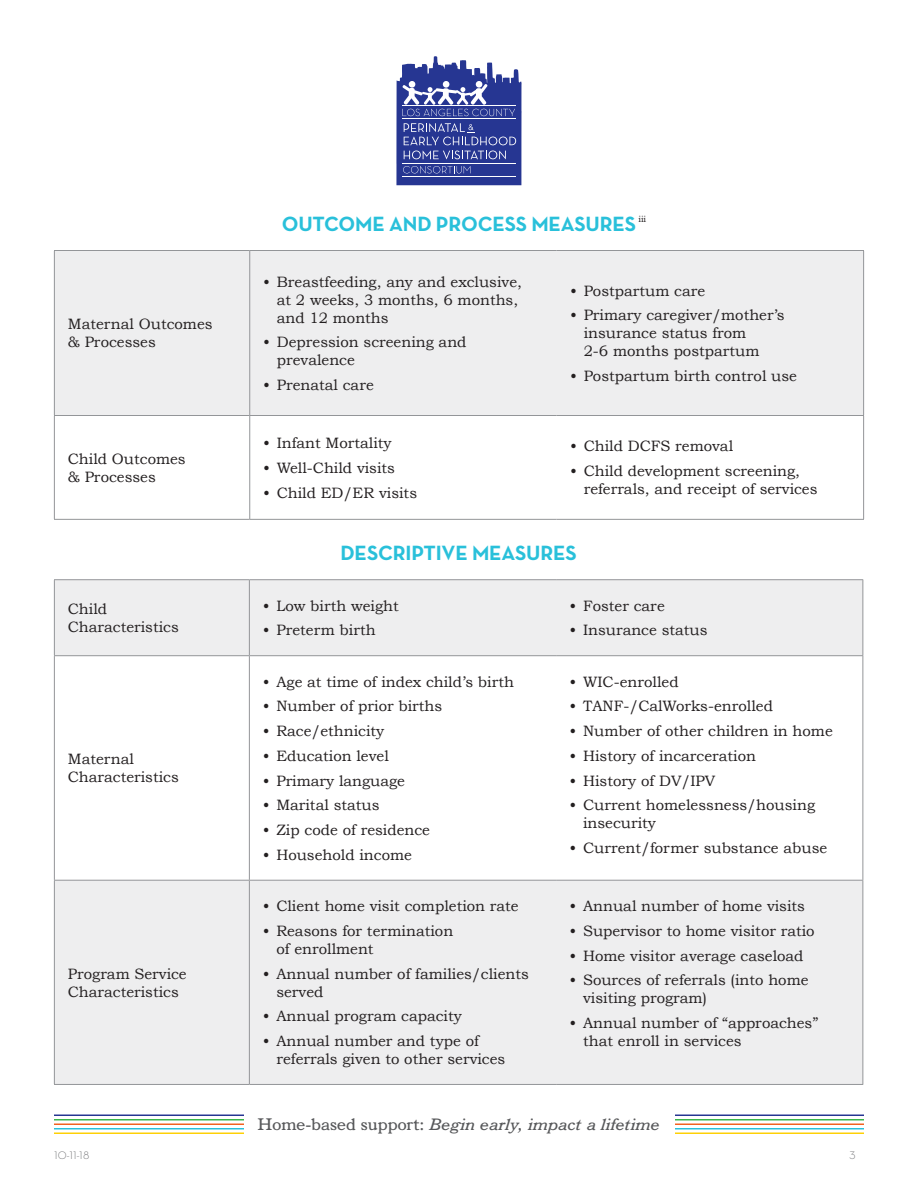
<style>
.page{position:relative;width:918px;height:1188px;background:#fff}
.page>*{position:absolute;margin:0;border:0;box-sizing:border-box;transform-origin:0 0}
.subhead{font:700 21px "Neutra Text";letter-spacing:-.01em;color:#29c0da}
.t1{font:italic 18px "Bookman BT";color:#57585a}
.Body_Copy{font:15px/18px "Bookman Old Style";color:#231f20}
.t2{font:300 15px "Neutra Disp";color:#6c6d70}
.Body_Copy-2{font:8.7px "Bookman Old Style";color:#231f20}
.s1{font-style:normal}
</style>
<div class="page">
<hr style="left:54px;top:1114px;width:810px;height:2px;background:#263692">
<hr style="left:54px;top:1119px;width:810px;height:1px;background:#3ab54a">
<hr style="left:54px;top:1124px;width:810px;height:1px;background:#f26221">
<hr style="left:54px;top:1128px;width:810px;height:2px;background:#29c0da">
<hr style="left:54px;top:1132px;width:810px;height:2px;background:#fed006">
<div style="left:244px;top:1111px;width:430px;height:26px;background:#fff"></div>
<svg style="left:396px;top:56px;width:126px;height:129px"></svg>
<div style="left:55px;top:251px;width:808px;height:164px;background:#eeeeef"></div>
<hr style="left:54px;top:250px;width:196px;height:1px;background:#939598">
<hr style="left:54px;top:251px;width:1px;height:164px;background:#939598">
<hr style="left:250px;top:250px;width:307px;height:1px;background:#939598">
<hr style="left:249px;top:251px;width:1px;height:164px;background:#939598">
<hr style="left:557px;top:250px;width:307px;height:1px;background:#939598">
<hr style="left:863px;top:251px;width:1px;height:164px;background:#939598">
<hr style="left:54px;top:415px;width:196px;height:1px;background:#939598">
<hr style="left:54px;top:416px;width:1px;height:103px;background:#939598">
<hr style="left:250px;top:415px;width:307px;height:1px;background:#939598">
<hr style="left:249px;top:416px;width:1px;height:103px;background:#939598">
<hr style="left:557px;top:415px;width:307px;height:1px;background:#939598">
<hr style="left:863px;top:416px;width:1px;height:103px;background:#939598">
<hr style="left:54px;top:519px;width:196px;height:1px;background:#939598">
<hr style="left:250px;top:519px;width:307px;height:1px;background:#939598">
<hr style="left:557px;top:519px;width:307px;height:1px;background:#939598">
<svg style="left:55px;top:580px;width:807px;height:504px;fill:#eeeeef"></svg>
<hr style="left:54px;top:579px;width:195px;height:1px;background:#939598">
<hr style="left:54px;top:580px;width:1px;height:75px;background:#939598">
<hr style="left:249px;top:579px;width:307px;height:1px;background:#939598">
<hr style="left:249px;top:580px;width:1px;height:75px;background:#939598">
<hr style="left:556px;top:579px;width:307px;height:1px;background:#939598">
<hr style="left:862px;top:580px;width:1px;height:75px;background:#939598">
<hr style="left:54px;top:655px;width:195px;height:1px;background:#939598">
<hr style="left:54px;top:656px;width:1px;height:224px;background:#939598">
<hr style="left:249px;top:655px;width:307px;height:1px;background:#939598">
<hr style="left:249px;top:656px;width:1px;height:224px;background:#939598">
<hr style="left:556px;top:655px;width:307px;height:1px;background:#939598">
<hr style="left:862px;top:656px;width:1px;height:224px;background:#939598">
<hr style="left:54px;top:880px;width:195px;height:1px;background:#939598">
<hr style="left:54px;top:881px;width:1px;height:203px;background:#939598">
<hr style="left:249px;top:880px;width:307px;height:1px;background:#939598">
<hr style="left:249px;top:881px;width:1px;height:203px;background:#939598">
<hr style="left:556px;top:880px;width:307px;height:1px;background:#939598">
<hr style="left:862px;top:881px;width:1px;height:203px;background:#939598">
<hr style="left:54px;top:1084px;width:195px;height:1px;background:#939598">
<hr style="left:249px;top:1084px;width:307px;height:1px;background:#939598">
<hr style="left:556px;top:1084px;width:307px;height:1px;background:#939598">
<p class="Body_Copy" style="left:68px;top:315px;width:146px">Maternal Outcomes &amp; Processes</p>
<p class="Body_Copy" style="left:68px;top:450px;width:119px">Child Outcomes &amp; Processes</p>
<p class="Body_Copy-2" style="left:638px;top:214px;width:9px">iii</p>
<p class="subhead" style="left:282px;top:211px;width:356px">OUTCOME AND PROCESS MEASURES</p>
<p class="Body_Copy" style="left:277px;top:273px;width:247px;text-indent:-14px">• Breastfeeding, any and exclusive, at 2 weeks, 3 months, 6 months, and 12 months</p>
<p class="Body_Copy" style="left:277px;top:333px;width:191px;text-indent:-14px">• Depression screening and prevalence</p>
<p class="Body_Copy" style="left:263px;top:376px;width:112px">• Prenatal care</p>
<p class="Body_Copy" style="left:263px;top:434px;width:130px">• Infant Mortality</p>
<p class="Body_Copy" style="left:263px;top:459px;width:133px">• Well-Child visits</p>
<p class="Body_Copy" style="left:263px;top:483px;width:155px">• Child ED/ER visits</p>
<p class="Body_Copy" style="left:570px;top:282px;width:137px">• Postpartum care</p>
<p class="Body_Copy" style="left:584px;top:306px;width:203px;text-indent:-14px">• Primary caregiver/mother’s insurance status from<br>2-6 months postpartum</p>
<p class="Body_Copy" style="left:570px;top:367px;width:228px">• Postpartum birth control use</p>
<p class="Body_Copy" style="left:570px;top:437px;width:164px">• Child DCFS removal</p>
<p class="Body_Copy" style="left:584px;top:462px;width:235px;text-indent:-14px">• Child development screening, referrals, and receipt of services</p>
<p class="subhead" style="left:340px;top:540px;width:238px">DESCRIPTIVE MEASURES</p>
<p class="Body_Copy" style="left:68px;top:600px;width:113px">Child<br>Characteristics</p>
<p class="Body_Copy" style="left:263px;top:597px;width:137px">• Low birth weight</p>
<p class="Body_Copy" style="left:263px;top:621px;width:114px">• Preterm birth</p>
<p class="Body_Copy" style="left:68px;top:750px;width:113px">Maternal<br>Characteristics</p>
<p class="Body_Copy" style="left:68px;top:965px;width:120px">Program Service<br>Characteristics</p>
<p class="Body_Copy" style="left:263px;top:673px;width:253px">• Age at time of index child’s birth</p>
<p class="Body_Copy" style="left:263px;top:697px;width:181px">• Number of prior births</p>
<p class="Body_Copy" style="left:263px;top:722px;width:123px">• Race/ethnicity</p>
<p class="Body_Copy" style="left:263px;top:747px;width:127px">• Education level</p>
<p class="Body_Copy" style="left:263px;top:772px;width:144px">• Primary language</p>
<p class="Body_Copy" style="left:263px;top:796px;width:118px">• Marital status</p>
<p class="Body_Copy" style="left:263px;top:821px;width:169px">• Zip code of residence</p>
<p class="Body_Copy" style="left:263px;top:846px;width:151px">• Household income</p>
<p class="Body_Copy" style="left:263px;top:897px;width:257px">• Client home visit completion rate</p>
<p class="Body_Copy" style="left:276px;top:922px;width:178px;text-indent:-14px">• Reasons for termination of enrollment</p>
<p class="Body_Copy" style="left:276px;top:965px;width:254px;text-indent:-14px">• Annual number of families/clients served</p>
<p class="Body_Copy" style="left:263px;top:1007px;width:201px">• Annual program capacity</p>
<p class="Body_Copy" style="left:276px;top:1032px;width:231px;text-indent:-14px">• Annual number and type of referrals given to other services</p>
<p class="Body_Copy" style="left:570px;top:597px;width:97px">• Foster care</p>
<p class="Body_Copy" style="left:570px;top:621px;width:139px">• Insurance status</p>
<p class="Body_Copy" style="left:570px;top:673px;width:111px">• WIC-enrolled</p>
<p class="Body_Copy" style="left:570px;top:697px;width:205px">• TANF-/CalWorks-enrolled</p>
<p class="Body_Copy" style="left:570px;top:722px;width:265px">• Number of other children in home</p>
<p class="Body_Copy" style="left:570px;top:747px;width:188px">• History of incarceration</p>
<p class="Body_Copy" style="left:570px;top:772px;width:147px">• History of DV/IPV</p>
<p class="Body_Copy" style="left:583px;top:796px;width:233px;text-indent:-14px">• Current homelessness/housing insecurity</p>
<p class="Body_Copy" style="left:570px;top:839px;width:259px">• Current/former substance abuse</p>
<p class="Body_Copy" style="left:570px;top:897px;width:237px">• Annual number of home visits</p>
<p class="Body_Copy" style="left:570px;top:922px;width:247px">• Supervisor to home visitor ratio</p>
<p class="Body_Copy" style="left:570px;top:947px;width:236px">• Home visitor average caseload</p>
<p class="Body_Copy" style="left:583px;top:971px;width:227px;text-indent:-14px">• Sources of referrals (into home visiting program)</p>
<p class="Body_Copy" style="left:583px;top:1014px;width:237px;text-indent:-14px">• Annual number of “approaches” that enroll in services</p>
<p class="t1" style="left:258px;top:1113px;width:404px"><span class="s1">Home-based support:</span> Begin early, impact a lifetime</p>
<p class="t2" style="left:54px;top:1146px;width:37px">10-11-18</p>
<p class="t2" style="left:849px;top:1146px;width:8px">3</p>
</div>
